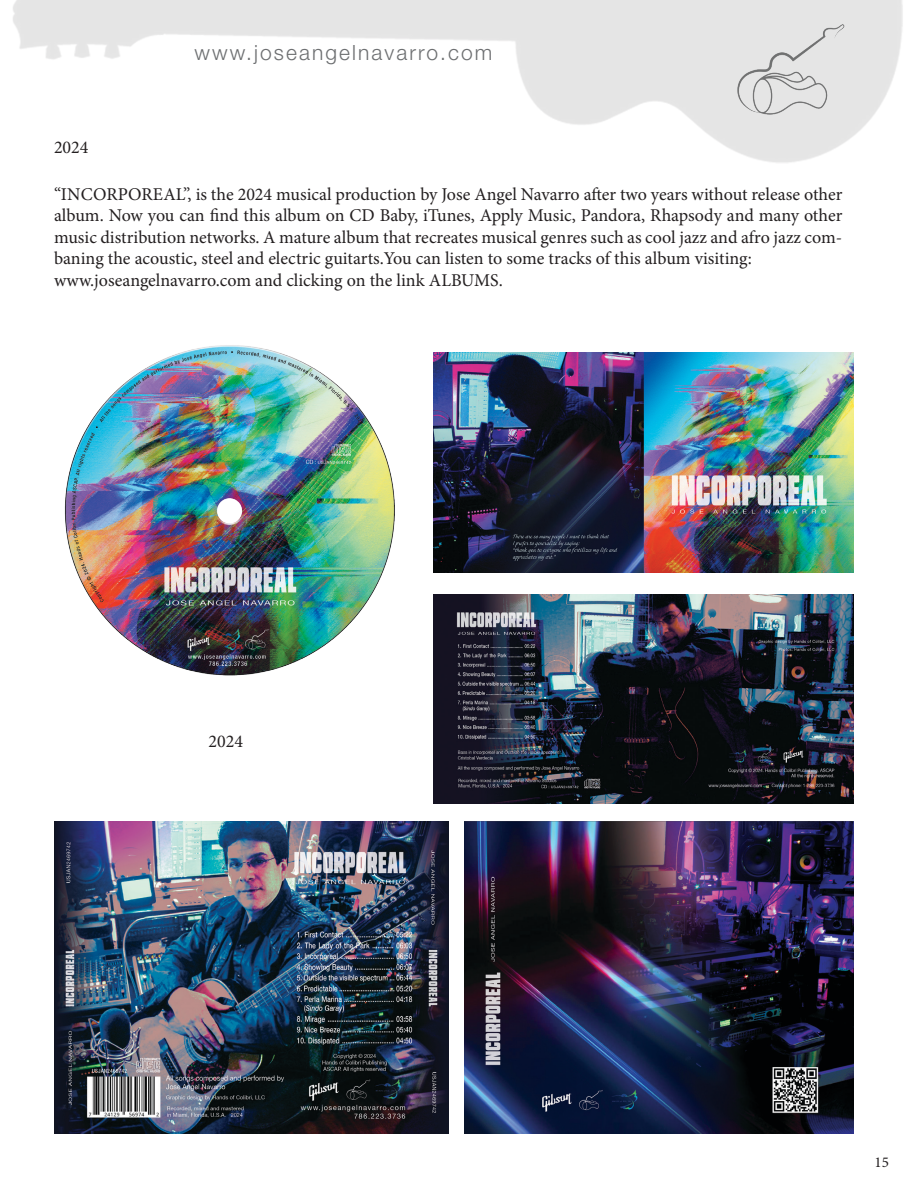
<style>
.page{position:relative;width:918px;height:1188px;background:#fff}
.page>*{position:absolute;margin:0;border:0;box-sizing:border-box;transform-origin:0 0}
.t1{font:300 21px "Helvetica Neue LT Pro";letter-spacing:.1em;color:#6d6f71}
.t2{font:18px/21.6px "Minion Pro";color:#231f20;text-align:justify}
.t3{font:15px "Minion Pro";color:#231f20}
</style>
<div class="page">
<img style="left:725px;top:15px;width:126px;height:107px">
<img style="left:434px;top:352px;width:419px;height:220px">
<img style="left:433px;top:595px;width:420px;height:209px">
<img style="left:64px;top:345px;width:331px;height:331px">
<img style="left:54px;top:822px;width:394px;height:312px">
<img style="left:464px;top:822px;width:389px;height:312px">
<p class="t2" style="left:54px;top:137px;width:36px">2024</p>
<p class="t1" style="left:194px;top:40px;width:300px">www.joseangelnavarro.com</p>
<p class="t2" style="left:54px;top:183px;width:790px">“INCORPOREAL”, is the 2024 musical production by Jose Angel Navarro after two years without release other album. Now you can find this album on CD Baby, iTunes, Apply Music, Pandora, Rhapsody and many other music distribution networks. A mature album that recreates musical genres such as cool jazz and afro jazz com&shy;baning the acoustic, steel and electric guitarts.You can listen to some tracks of this album visiting:</p>
<p class="t2" style="left:54px;top:270px;width:450px">www.joseangelnavarro.com and clicking on the link ALBUMS.</p>
<p class="t2" style="left:208px;top:731px;width:36px">2024</p>
<p class="t3" style="left:875px;top:1153px;width:16px">15</p>
</div>
